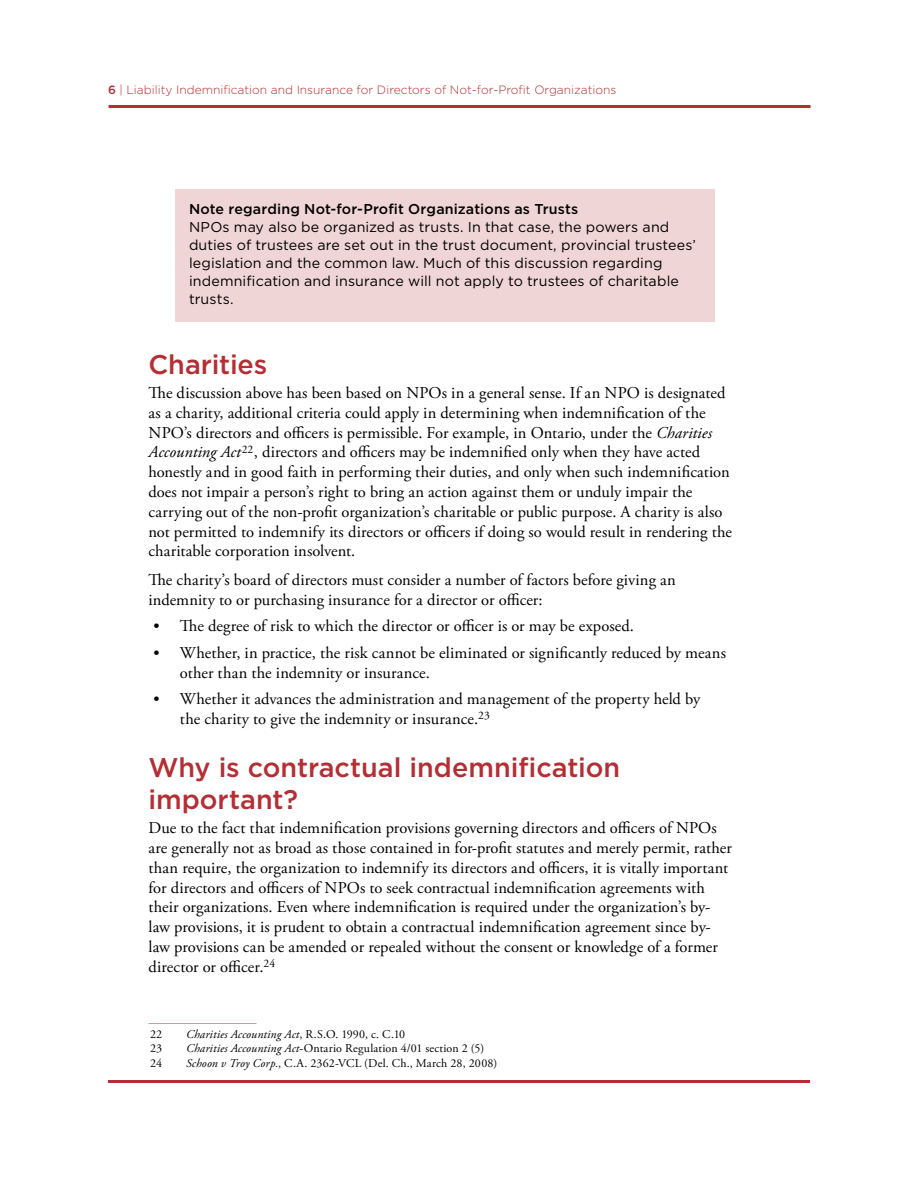
<style>
.page{position:relative;width:918px;height:1188px;background:#fff}
.page>*{position:absolute;margin:0;border:0;box-sizing:border-box;transform-origin:0 0}
.t1{font:500 27px/32.4px "Gotham";color:#b42e34}
.t2{font:16.5px/19.8px "Adobe Garamond Pro";letter-spacing:.005em;color:#000}
.t3{font:14.25px/18px "Gotham";letter-spacing:.01em;color:#000}
.t4{font:500 14.25px "Gotham";letter-spacing:.01em;color:#000}
.t5{font:12px "Adobe Garamond Pro";letter-spacing:.015em;color:#000}
.t6{font:300 12px "Gotham";color:#b42e34}
.t7{font:italic 12px "Adobe Garamond Pro";letter-spacing:.015em;color:#000}
.s1{font-weight:500}
.s2{font-style:italic}
.s3{font-style:normal}
</style>
<div class="page">
<hr style="left:108px;top:1080px;width:702px;height:3px;background:#b42e34">
<hr style="left:109px;top:105px;width:702px;height:3px;background:#b42e34">
<div style="left:176px;top:189px;width:540px;height:132px;background:#f0d5d6"></div>
<hr style="left:148px;top:1023px;width:108px;height:1px;background:#da9699">
<p class="t6" style="left:108px;top:83px;width:510px"><span class="s1">6</span> | Liability Indemnification and Insurance for Directors of Not-for-Profit Organizations</p>
<p class="t4" style="left:189px;top:201px;width:391px">Note regarding Not-for-Profit Organizations as Trusts</p>
<p class="t3" style="left:189px;top:218px;width:509px">NPOs may also be organized as trusts. In that case, the powers and duties of trustees are set out in the trust document, provincial trustees’ legislation and the common law. Much of this discussion regarding indemnification and insurance will not apply to trustees of charitable trusts.</p>
<h1 class="t1" style="left:148px;top:348px;width:120px">Charities</h1>
<p class="t2" style="left:148px;top:384px;width:585px">The discussion above has been based on NPOs in a general sense. If an NPO is designated as a charity, additional criteria could apply in determining when indemnification of the NPO’s directors and officers is permissible. For example, in Ontario, under the <span class="s2">Charities Accounting Act</span><sup>22</sup>, directors and officers may be indemnified only when they have acted honestly and in good faith in performing their duties, and only when such indemnification does not impair a person’s right to bring an action against them or unduly impair the carrying out of the non-profit organization’s charitable or public purpose. A charity is also not permitted to indemnify its directors or officers if doing so would result in rendering the charitable corporation insolvent.</p>
<p class="t2" style="left:148px;top:570px;width:529px">The charity’s board of directors must consider a number of factors before giving an indemnity to or purchasing insurance for a director or officer:</p>
<p class="t2" style="left:153px;top:613px;width:575px;line-height:26.5px">ʶ The degree of risk to which the director or officer is or may be exposed.<br>ʶ Whether, in practice, the risk cannot be eliminated or significantly reduced by means</p>
<p class="t2" style="left:153px;top:660px;width:549px;line-height:26.5px;text-indent:27px">other than the indemnity or insurance.<br>ʶ Whether it advances the administration and management of the property held by</p>
<p class="t2" style="left:180px;top:709px;width:312px">the charity to give the indemnity or insurance.<sup>23</sup></p>
<h1 class="t1" style="left:148px;top:750px;width:473px">Why is contractual indemnification important?</h1>
<p class="t2" style="left:148px;top:819px;width:585px">Due to the fact that indemnification provisions governing directors and officers of NPOs are generally not as broad as those contained in for-profit statutes and merely permit, rather than require, the organization to indemnify its directors and officers, it is vitally important for directors and officers of NPOs to seek contractual indemnification agreements with their organizations. Even where indemnification is required under the organization’s by&shy;law provisions, it is prudent to obtain a contractual indemnification agreement since by&shy;law provisions can be amended or repealed without the consent or knowledge of a former director or officer.<sup>24</sup></p>
<p class="t5" style="left:150px;top:1027px;width:14px">22</p>
<p class="t7" style="left:186px;top:1027px;width:221px">Charities Accounting Act<span class="s3">, R.S.O. 1990, c. C.10</span></p>
<p class="t5" style="left:150px;top:1041px;width:14px">23</p>
<p class="t5" style="left:186px;top:1041px;width:300px"><span class="s2">Charities Accounting Act</span>-Ontario Regulation 4/01 section 2 (5)</p>
<p class="t5" style="left:150px;top:1056px;width:14px">24</p>
<p class="t5" style="left:186px;top:1056px;width:313px"><span class="s2">Schoon v Troy Corp.</span>, C.A. 2362-VCL (Del. Ch., March 28, 2008)</p>
</div>
